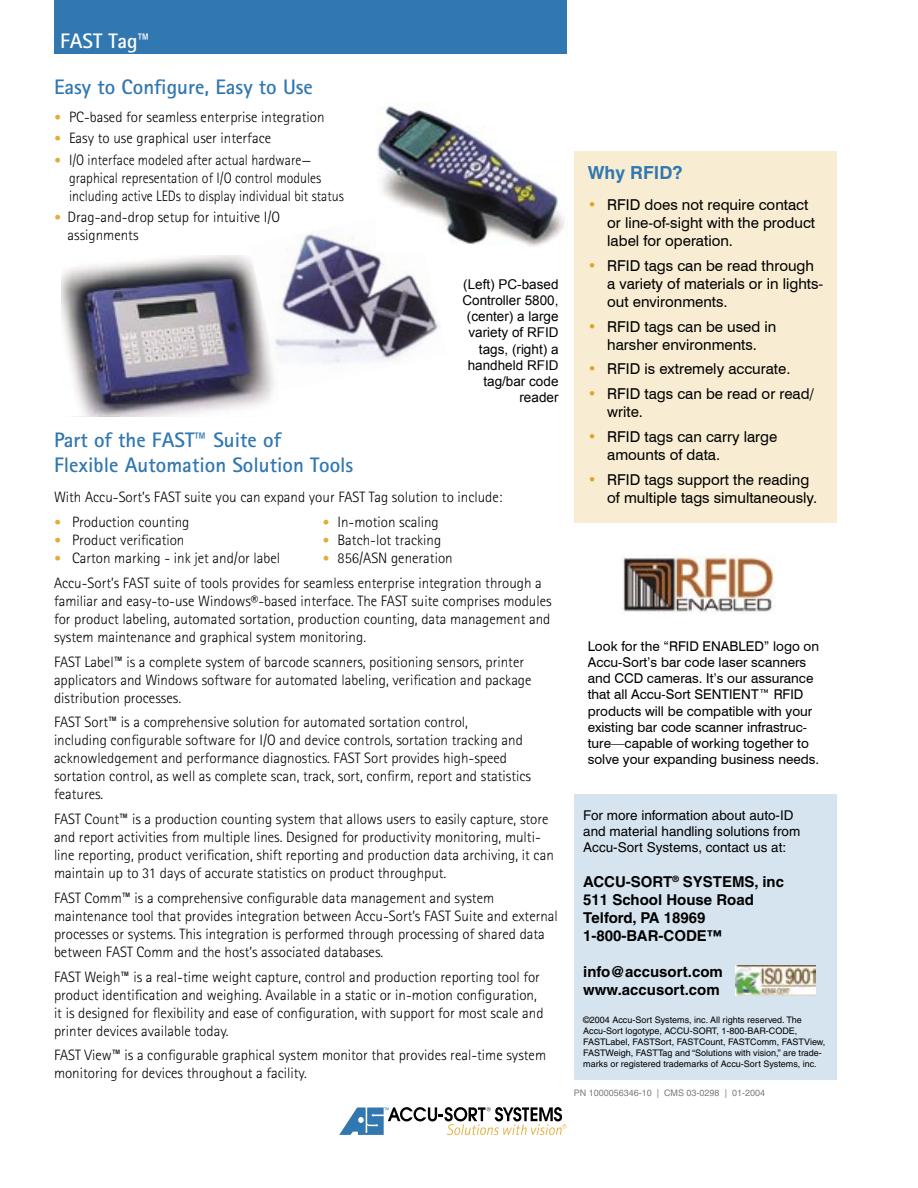
<style>
.page{position:relative;width:918px;height:1188px;background:#fff}
.page>*{position:absolute;margin:0;border:0;box-sizing:border-box;transform-origin:0 0}
.ColumnHeading1{font:700 21px/25.2px "Rotis Sans Serif";color:#3177b0}
.heading_1{font:700 21px "Rotis Sans Serif";color:#3177b0}
.t1{font:700 21px "Rotis Sans Serif";color:#fff}
.t2{font:700 18px "Swiss 721 BT";color:#3177b0}
.F_B_Headline{font:300 15px/18px "Rotis Sans Serif";color:#000}
.t3{font:15px/18px "Swiss 721 BT";color:#000}
.F_B_Headline-2{font:300 15px/18px "Rotis Sans Serif";color:#000;scale:.93 1}
.t4{font:700 15px "Helvetica";color:#000}
.Body_Text{font:13.5px/16.2px "Swiss 721 BT";color:#000}
.t5{font:13.5px/16.2px "Arial";color:#000;text-align:right}
.t6{font:13.5px/16.2px "Helvetica";color:#000}
.t7{font:9px/10.8px "Helvetica";color:#000}
.t8{font:9px "Helvetica";color:#7c7c7c}
.s1{font-weight:700;font-size:13.5px;color:#e1ae3a}
.s2{color:#dda421}
</style>
<div class="page">
<img style="left:62px;top:255px;width:211px;height:162px">
<div style="left:574px;top:152px;width:263px;height:371px;background:#f8edd3"></div>
<svg style="left:339px;top:1107px;width:228px;height:28px"></svg>
<div style="left:54px;top:0;width:513px;height:54px;background:#3177b0"></div>
<div style="left:574px;top:795px;width:263px;height:285px;background:#d6e4ef"></div>
<img style="left:735px;top:966px;width:81px;height:29px">
<img style="left:249px;top:228px;width:189px;height:162px">
<img style="left:377px;top:102px;width:188px;height:149px">
<img style="left:622px;top:554px;width:153px;height:59px">
<p class="t1" style="left:60px;top:28px;width:92px">FAST Tag™</p>
<p class="heading_1" style="left:54px;top:74px;width:260px">Easy to Configure, Easy to Use</p>
<p class="F_B_Headline" style="left:54px;top:108px;width:272px"><span class="s1">•</span> PC-based for seamless enterprise integration</p>
<p class="F_B_Headline" style="left:54px;top:129px;width:219px"><span class="s1">•</span> Easy to use graphical user interface</p>
<p class="F_B_Headline-2" style="left:69px;top:150px;width:297px;text-indent:-15px"><span class="s1">•</span> I/O interface modeled after actual hardware— graphical representation of I/O control modules including active LEDs to display individual bit status</p>
<p class="F_B_Headline" style="left:68px;top:208px;width:214px;text-indent:-14px"><span class="s1">•</span> Drag-and-drop setup for intuitive I/O assignments</p>
<p class="t5" style="left:462px;top:276px;width:98px">(Left) PC-based<br>Controller 5800, (center) a large variety of RFID tags, (right) a handheld RFID tag/bar code reader</p>
<p class="ColumnHeading1" style="left:54px;top:427px;width:301px">Part of the FAST™ Suite of<br>Flexible Automation Solution Tools</p>
<p class="F_B_Headline" style="left:54px;top:488px;width:450px">With Accu-Sort’s FAST suite you can expand your FAST Tag solution to include:</p>
<p class="F_B_Headline" style="left:54px;top:513px;width:137px"><span class="s1">•</span> Production counting</p>
<p class="F_B_Headline" style="left:322px;top:513px;width:118px"><span class="s1">•</span> In-motion scaling</p>
<p class="F_B_Headline" style="left:54px;top:531px;width:132px"><span class="s1">•</span> Product verification</p>
<p class="F_B_Headline" style="left:322px;top:531px;width:120px"><span class="s1">•</span> Batch-lot tracking</p>
<p class="F_B_Headline" style="left:54px;top:549px;width:228px"><span class="s1">•</span> Carton marking - ink jet and/or label</p>
<p class="F_B_Headline" style="left:322px;top:549px;width:132px"><span class="s1">•</span> 856/ASN generation</p>
<p class="F_B_Headline" style="left:54px;top:574px;width:499px">Accu-Sort’s FAST suite of tools provides for seamless enterprise integration through a familiar and easy-to-use Windows®-based interface. The FAST suite comprises modules for product labeling, automated sortation, production counting, data management and system maintenance and graphical system monitoring.</p>
<p class="F_B_Headline" style="left:54px;top:653px;width:479px">FAST Label™ is a complete system of barcode scanners, positioning sensors, printer applicators and Windows software for automated labeling, verification and package distribution processes.</p>
<p class="F_B_Headline" style="left:54px;top:713px;width:479px">FAST Sort™ is a comprehensive solution for automated sortation control,<br>including configurable software for I/O and device controls, sortation tracking and acknowledgement and performance diagnostics. FAST Sort provides high-speed sortation control, as well as complete scan, track, sort, confirm, report and statistics features.</p>
<p class="F_B_Headline" style="left:54px;top:810px;width:501px">FAST Count™ is a production counting system that allows users to easily capture, store and report activities from multiple lines. Designed for productivity monitoring, multi&shy;line reporting, product verification, shift reporting and production data archiving, it can maintain up to 31 days of accurate statistics on product throughput.</p>
<p class="F_B_Headline" style="left:54px;top:889px;width:505px">FAST Comm™ is a comprehensive configurable data management and system maintenance tool that provides integration between Accu-Sort’s FAST Suite and external processes or systems. This integration is performed through processing of shared data between FAST Comm and the host’s associated databases.</p>
<p class="F_B_Headline" style="left:54px;top:968px;width:491px">FAST Weigh™ is a real-time weight capture, control and production reporting tool for product identification and weighing. Available in a static or in-motion configuration, it is designed for flexibility and ease of configuration, with support for most scale and printer devices available today.</p>
<p class="F_B_Headline" style="left:54px;top:1046px;width:494px">FAST View™ is a configurable graphical system monitor that provides real-time system monitoring for devices throughout a facility.</p>
<p class="t2" style="left:588px;top:161px;width:96px">Why RFID?</p>
<p class="t3" style="left:607px;top:196px;width:209px;text-indent:-20px"><span class="s2">•</span> RFID does not require contact or line-of-sight with the product label for operation.</p>
<p class="t3" style="left:607px;top:256px;width:217px;text-indent:-20px"><span class="s2">•</span> RFID tags can be read through a variety of materials or in lights&shy;out environments.</p>
<p class="t3" style="left:588px;top:317px;width:190px;text-align:center"><span class="s2">•</span> RFID tags can be used in harsher environments.</p>
<p class="t3" style="left:588px;top:360px;width:204px"><span class="s2">•</span> RFID is extremely accurate.</p>
<p class="t3" style="left:607px;top:385px;width:208px;text-indent:-20px"><span class="s2">•</span> RFID tags can be read or read/ write.</p>
<p class="t3" style="left:607px;top:427px;width:172px;text-indent:-20px"><span class="s2">•</span> RFID tags can carry large amounts of data.</p>
<p class="t3" style="left:607px;top:470px;width:211px;text-indent:-20px"><span class="s2">•</span> RFID tags support the reading of multiple tags simultaneously.</p>
<p class="Body_Text" style="left:588px;top:638px;width:233px">Look for the “RFID ENABLED” logo on Accu-Sort’s bar code laser scanners and CCD cameras. It’s our assurance that all Accu-Sort SENTIENT™ RFID products will be compatible with your existing bar code scanner infrastruc&shy;ture—capable of working together to solve your expanding business needs.</p>
<p class="t6" style="left:583px;top:807px;width:219px">For more information about auto-ID and material handling solutions from<br>Accu-Sort Systems, contact us at:</p>
<p class="t4" style="left:583px;top:872px;width:202px">ACCU-SORT<sup>®</sup> SYSTEMS, inc</p>
<p class="t4" style="left:583px;top:890px;width:172px">511 School House Road</p>
<p class="t4" style="left:583px;top:908px;width:124px">Telford, PA 18969</p>
<p class="t4" style="left:583px;top:926px;width:140px">1-800-BAR-CODE™</p>
<p class="t4" style="left:583px;top:962px;width:141px">info@accusort.com</p>
<p class="t4" style="left:583px;top:980px;width:138px">www.accusort.com</p>
<p class="t7" style="left:583px;top:1015px;width:244px">©2004 Accu-Sort Systems, inc. All rights reserved. The Accu-Sort logotype, ACCU-SORT, 1-800-BAR-CODE, FASTLabel, FASTSort, FASTCount, FASTComm, FASTView, FASTWeigh, FASTTag and “Solutions with vision,” are trade&shy;marks or registered trademarks of Accu-Sort Systems, inc.</p>
<p class="t8" style="left:574px;top:1088px;width:193px">PN 1000056346-10 | CMS 03-0298 | 01-2004</p>
</div>
